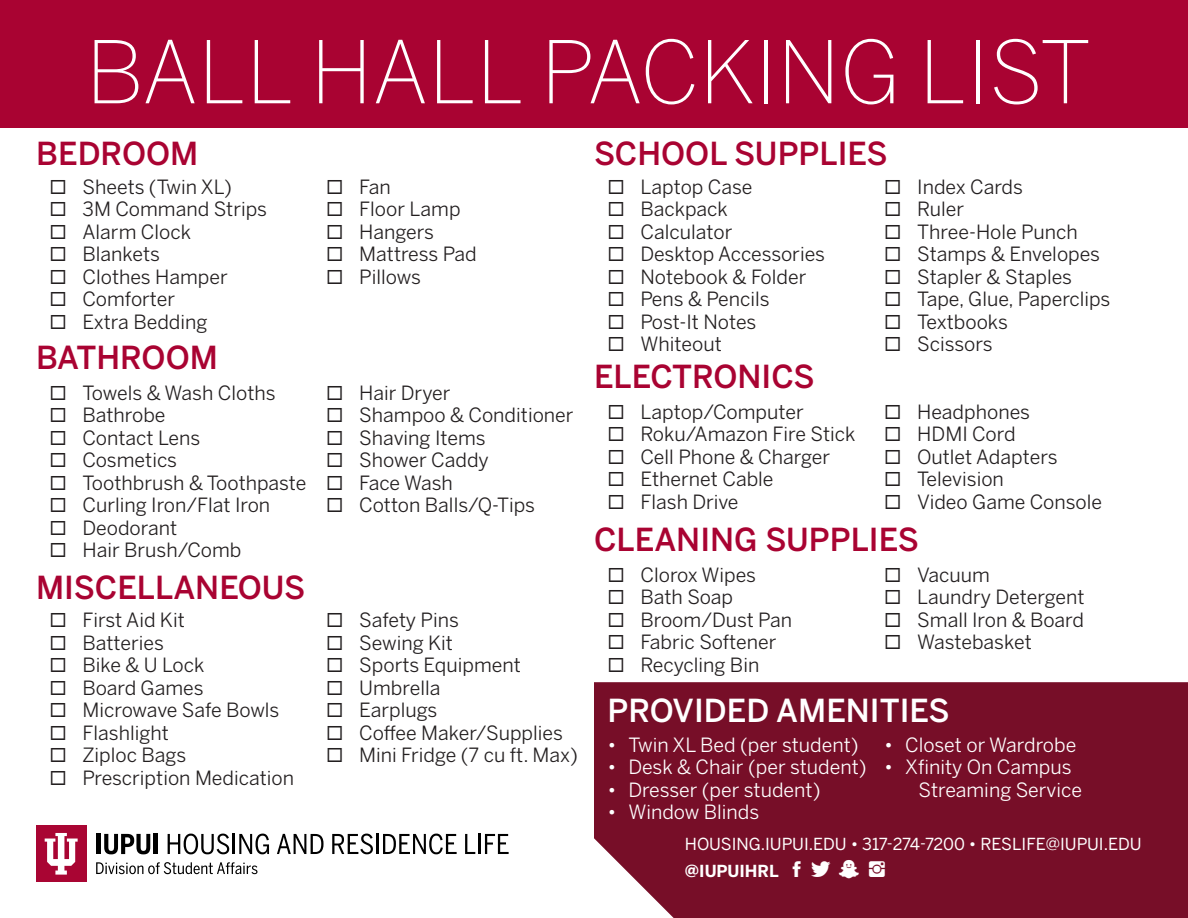
<style>
.page{position:relative;width:1188px;height:918px;background:#fff}
.page>*{position:absolute;margin:0;border:0;box-sizing:border-box;transform-origin:0 0}
.t1{font:200 85.5px "Benton Sans";color:#fff}
.subheader{font:500 31.5px "Benton Sans";color:#a90332}
.subheader-2{font:500 31.5px "Benton Sans";color:#fff}
.t2{font:19.5px "Benton Sans";color:#231f20}
.t3{font:19.5px/22.5px "Benton Sans";color:#fff}
.subheader-3{font:16.5px "Benton Sans";color:#fff}
.subheader-4{font:700 16.5px "Benton Sans";color:#fff}
</style>
<div class="page">
<div style="left:0;top:0;width:1188px;height:128px;background:#a90332"></div>
<div style="left:594px;top:682px;width:594px;height:236px;background:#770e28"></div>
<div style="left:36px;top:826px;width:50px;height:56px;background:#a90533"></div>
<svg style="left:45px;top:833px;width:33px;height:42px"></svg>
<hr style="left:97px;top:834px;width:4px;height:20px;background:#000">
<svg style="left:104px;top:834px;width:46px;height:20px"></svg>
<hr style="left:154px;top:834px;width:4px;height:20px;background:#000">
<svg style="left:168px;top:834px;width:61px;height:20px"></svg>
<hr style="left:233px;top:834px;width:2px;height:20px;background:#000">
<svg style="left:239px;top:834px;width:30px;height:20px"></svg>
<svg style="left:277px;top:834px;width:47px;height:20px"></svg>
<svg style="left:332px;top:834px;width:41px;height:20px"></svg>
<hr style="left:376px;top:834px;width:3px;height:20px;background:#000">
<svg style="left:383px;top:834px;width:74px;height:20px"></svg>
<svg style="left:465px;top:834px;width:10px;height:20px"></svg>
<hr style="left:478px;top:834px;width:3px;height:20px;background:#000">
<svg style="left:485px;top:834px;width:24px;height:20px"></svg>
<svg style="left:96px;top:862px;width:161px;height:12px"></svg>
<svg style="left:793px;top:861px;width:8px;height:16px"></svg>
<svg style="left:811px;top:861px;width:20px;height:16px"></svg>
<svg style="left:839px;top:860px;width:20px;height:18px"></svg>
<svg style="left:869px;top:861px;width:16px;height:16px"></svg>
<p class="t1" style="left:86px;top:21px;width:1007px">BALL HALL PACKING LIST</p>
<p class="subheader" style="left:36px;top:134px;width:164px">BEDROOM</p>
<p class="subheader" style="left:594px;top:134px;width:295px">SCHOOL SUPPLIES</p>
<p class="t2" style="left:82px;top:175px;width:151px">Sheets (Twin XL)</p>
<p class="t2" style="left:82px;top:197px;width:186px">3M Command Strips</p>
<p class="t2" style="left:82px;top:220px;width:110px">Alarm Clock</p>
<p class="t2" style="left:82px;top:242px;width:79px">Blankets</p>
<p class="t2" style="left:82px;top:265px;width:147px">Clothes Hamper</p>
<p class="t2" style="left:82px;top:287px;width:94px">Comforter</p>
<p class="t2" style="left:82px;top:310px;width:126px">Extra Bedding</p>
<p class="subheader" style="left:36px;top:339px;width:183px">BATHROOM</p>
<p class="t2" style="left:82px;top:381px;width:195px">Towels &amp; Wash Cloths</p>
<p class="t2" style="left:82px;top:404px;width:85px">Bathrobe</p>
<p class="t2" style="left:82px;top:426px;width:119px">Contact Lens</p>
<p class="t2" style="left:82px;top:449px;width:96px">Cosmetics</p>
<p class="t2" style="left:82px;top:471px;width:225px">Toothbrush &amp; Toothpaste</p>
<p class="t2" style="left:82px;top:494px;width:189px">Curling Iron/Flat Iron</p>
<p class="t2" style="left:82px;top:516px;width:96px">Deodorant</p>
<p class="t2" style="left:82px;top:539px;width:160px">Hair Brush/Comb</p>
<p class="subheader" style="left:36px;top:568px;width:271px">MISCELLANEOUS</p>
<p class="t2" style="left:82px;top:608px;width:104px">First Aid Kit</p>
<p class="t2" style="left:82px;top:631px;width:83px">Batteries</p>
<p class="t2" style="left:82px;top:653px;width:124px">Bike &amp; U Lock</p>
<p class="t2" style="left:82px;top:676px;width:123px">Board Games</p>
<p class="t2" style="left:82px;top:698px;width:199px">Microwave Safe Bowls</p>
<p class="t2" style="left:82px;top:721px;width:88px">Flashlight</p>
<p class="t2" style="left:82px;top:743px;width:105px">Ziploc Bags</p>
<p class="t2" style="left:82px;top:766px;width:213px">Prescription Medication</p>
<p class="t2" style="left:359px;top:175px;width:33px">Fan</p>
<p class="t2" style="left:359px;top:197px;width:103px">Floor Lamp</p>
<p class="t2" style="left:359px;top:220px;width:76px">Hangers</p>
<p class="t2" style="left:359px;top:242px;width:119px">Mattress Pad</p>
<p class="t2" style="left:359px;top:265px;width:63px">Pillows</p>
<p class="t2" style="left:359px;top:381px;width:93px">Hair Dryer</p>
<p class="t2" style="left:359px;top:404px;width:216px">Shampoo &amp; Conditioner</p>
<p class="t2" style="left:359px;top:426px;width:128px">Shaving Items</p>
<p class="t2" style="left:359px;top:449px;width:131px">Shower Caddy</p>
<p class="t2" style="left:359px;top:471px;width:95px">Face Wash</p>
<p class="t2" style="left:359px;top:494px;width:177px">Cotton Balls/Q-Tips</p>
<p class="t2" style="left:359px;top:608px;width:101px">Safety Pins</p>
<p class="t2" style="left:359px;top:631px;width:95px">Sewing Kit</p>
<p class="t2" style="left:359px;top:653px;width:163px">Sports Equipment</p>
<p class="t2" style="left:359px;top:676px;width:83px">Umbrella</p>
<p class="t2" style="left:359px;top:698px;width:80px">Earplugs</p>
<p class="t2" style="left:359px;top:721px;width:205px">Coffee Maker/Supplies</p>
<p class="t2" style="left:359px;top:743px;width:220px">Mini Fridge (7 cu ft. Max)</p>
<p class="t2" style="left:640px;top:175px;width:114px">Laptop Case</p>
<p class="t2" style="left:640px;top:197px;width:89px">Backpack</p>
<p class="t2" style="left:640px;top:220px;width:93px">Calculator</p>
<p class="t2" style="left:640px;top:242px;width:186px">Desktop Accessories</p>
<p class="t2" style="left:640px;top:265px;width:167px">Notebook &amp; Folder</p>
<p class="t2" style="left:640px;top:287px;width:131px">Pens &amp; Pencils</p>
<p class="t2" style="left:640px;top:310px;width:117px">Post-It Notes</p>
<p class="t2" style="left:640px;top:332px;width:83px">Whiteout</p>
<p class="subheader" style="left:594px;top:358px;width:222px">ELECTRONICS</p>
<p class="t2" style="left:640px;top:400px;width:165px">Laptop/Computer</p>
<p class="t2" style="left:640px;top:423px;width:217px">Roku/Amazon Fire Stick</p>
<p class="t2" style="left:640px;top:445px;width:191px">Cell Phone &amp; Charger</p>
<p class="t2" style="left:640px;top:468px;width:135px">Ethernet Cable</p>
<p class="t2" style="left:640px;top:490px;width:100px">Flash Drive</p>
<p class="t2" style="left:917px;top:175px;width:107px">Index Cards</p>
<p class="t2" style="left:917px;top:197px;width:49px">Ruler</p>
<p class="t2" style="left:917px;top:220px;width:162px">Three-Hole Punch</p>
<p class="t2" style="left:917px;top:242px;width:184px">Stamps &amp; Envelopes</p>
<p class="t2" style="left:917px;top:265px;width:156px">Stapler &amp; Staples</p>
<p class="t2" style="left:917px;top:287px;width:195px">Tape, Glue, Paperclips</p>
<p class="t2" style="left:917px;top:310px;width:92px">Textbooks</p>
<p class="t2" style="left:917px;top:332px;width:77px">Scissors</p>
<p class="t2" style="left:917px;top:400px;width:114px">Headphones</p>
<p class="t2" style="left:917px;top:423px;width:100px">HDMI Cord</p>
<p class="t2" style="left:917px;top:445px;width:142px">Outlet Adapters</p>
<p class="t2" style="left:917px;top:468px;width:88px">Television</p>
<p class="t2" style="left:917px;top:490px;width:186px">Video Game Console</p>
<p class="subheader" style="left:594px;top:520px;width:327px">CLEANING SUPPLIES</p>
<p class="t2" style="left:640px;top:563px;width:117px">Clorox Wipes</p>
<p class="t2" style="left:640px;top:586px;width:94px">Bath Soap</p>
<p class="t2" style="left:640px;top:608px;width:153px">Broom/Dust Pan</p>
<p class="t2" style="left:640px;top:631px;width:138px">Fabric Softener</p>
<p class="t2" style="left:640px;top:653px;width:120px">Recycling Bin</p>
<p class="t2" style="left:917px;top:563px;width:74px">Vacuum</p>
<p class="t2" style="left:917px;top:586px;width:169px">Laundry Detergent</p>
<p class="t2" style="left:917px;top:608px;width:168px">Small Iron &amp; Board</p>
<p class="t2" style="left:917px;top:631px;width:116px">Wastebasket</p>
<p class="subheader-2" style="left:608px;top:691px;width:344px">PROVIDED AMENITIES</p>
<p class="t3" style="left:608px;top:733px;width:253px">• Twin XL Bed (per student)</p>
<p class="t3" style="left:608px;top:756px;width:261px">• Desk &amp; Chair (per student)</p>
<p class="t3" style="left:608px;top:778px;width:214px">• Dresser (per student)</p>
<p class="t3" style="left:608px;top:801px;width:153px">• Window Blinds</p>
<p class="t3" style="left:884px;top:733px;width:194px">• Closet or Wardrobe</p>
<p class="t3" style="left:918px;top:756px;width:165px;text-indent:-34px">• Xfinity On Campus<br>Streaming Service</p>
<p class="subheader-3" style="left:685px;top:834px;width:458px">HOUSING.IUPUI.EDU • 317-274-7200 • RESLIFE@IUPUI.EDU</p>
<p class="subheader-4" style="left:685px;top:861px;width:95px">@IUPUIHRL</p>
</div>
